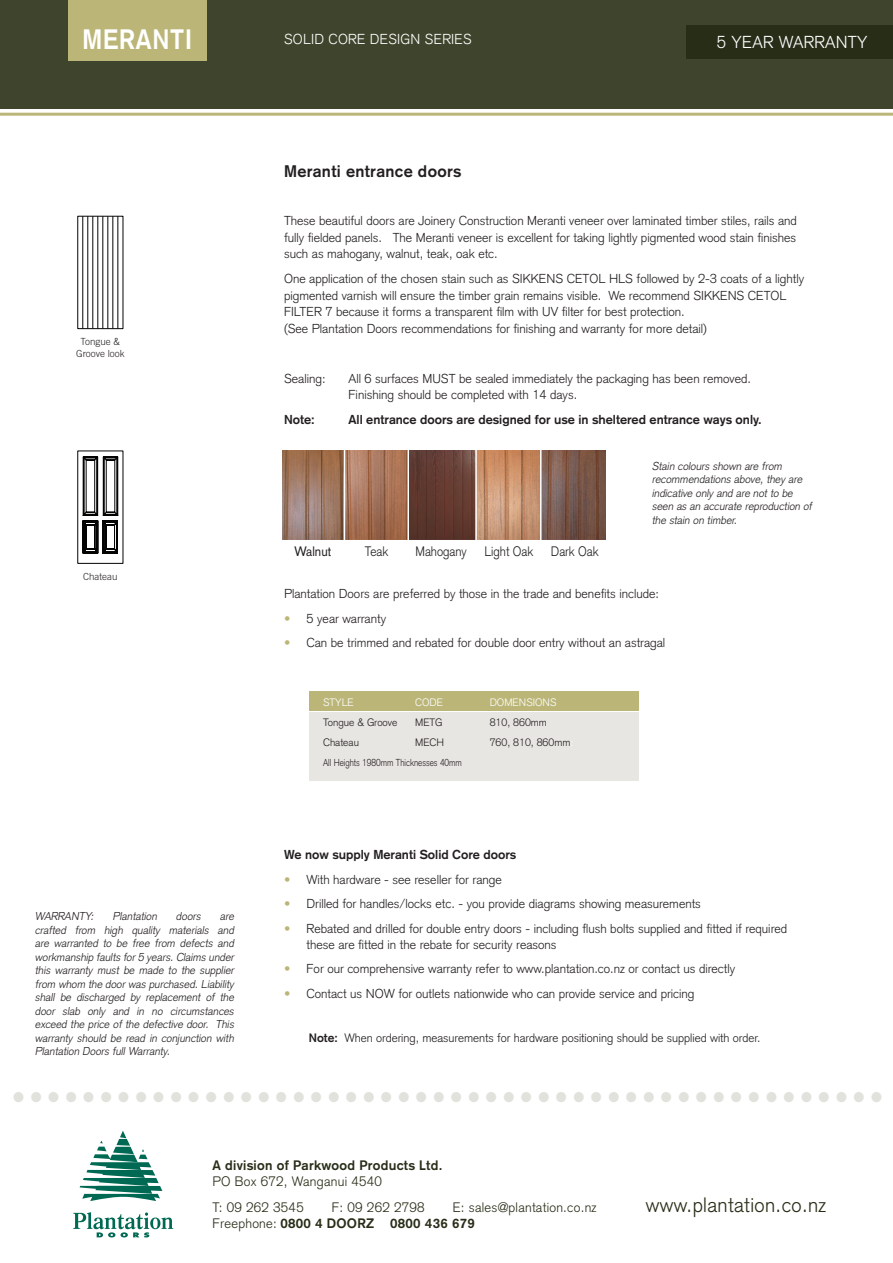
<style>
.page{position:relative;width:893px;height:1263px;background:#fff}
.page>*{position:absolute;margin:0;border:0;box-sizing:border-box;transform-origin:0 0}
.t1{font:700 27.6px "Akzidenz Grotesk";letter-spacing:.04em;color:#fff;scale:.9 1}
.t2{font:300 20.55px "Akzidenz Grotesk";letter-spacing:.02em;color:#272d17}
.t3{font:300 16.95px "Akzidenz Grotesk";letter-spacing:.02em;color:#fff}
.t4{font:700 16.5px "Akzidenz Grotesk";letter-spacing:.02em;color:#231f20}
.t5{font:14.25px "Zapf Dingbats ITC";color:#e2e2dd}
.t6{font:300 14.25px "Akzidenz Grotesk";letter-spacing:.02em;color:#fff}
.t7{font:300 13.5px/16.2px "Akzidenz Grotesk";letter-spacing:.02em;color:#272d17}
.t8{font:700 13.5px "Akzidenz Grotesk";letter-spacing:.02em;color:#272d17}
.t9{font:300 13.5px "Akzidenz Grotesk";color:#231f20;scale:.91 1}
.t10{font:13.5px "Akzidenz Grotesk";color:#231f20;scale:.91 1}
.t11{font:300 12.75px/16.5px "Akzidenz Grotesk";color:#231f20}
.t12{font:700 12.75px "Akzidenz Grotesk";color:#231f20}
.t13{font:300 12px "Akzidenz Grotesk";color:#231f20}
.t14{font:italic 300 11.25px/13.5px "Akzidenz Grotesk";color:#231f20}
.t15{font:300 10.5px "Akzidenz Grotesk";color:#231f20}
.t16{font:300 10.5px "Akzidenz Grotesk";color:#fff}
.t17{font:300 9.9px "Akzidenz Grotesk";color:#231f20;scale:.84 1}
.t18{font:300 9.75px/11.7px "Trade Gothic";color:#231f20;text-align:center}
.s1{font-weight:400;color:#bbb678}
.s2{color:#fff}
.s3{font-weight:700}
</style>
<div class="page">
<hr style="left:0;top:113px;width:893px;height:3px;background:#bbb678">
<div style="left:0;top:0;width:893px;height:109px;background:#3f452c"></div>
<div style="left:68px;top:0;width:138px;height:60px;background:#bbb678"></div>
<div style="left:686px;top:25px;width:207px;height:33px;background:#272d17"></div>
<svg style="left:77px;top:451px;width:46px;height:113px"></svg>
<hr style="left:83px;top:216px;width:1px;height:113px;background:#040503">
<hr style="left:88px;top:216px;width:1px;height:113px;background:#040503">
<hr style="left:93px;top:216px;width:1px;height:113px;background:#040503">
<hr style="left:98px;top:216px;width:1px;height:113px;background:#040503">
<hr style="left:103px;top:216px;width:1px;height:113px;background:#040503">
<hr style="left:108px;top:216px;width:1px;height:113px;background:#040503">
<hr style="left:113px;top:216px;width:1px;height:113px;background:#040503">
<hr style="left:118px;top:216px;width:1px;height:113px;background:#040503">
<div style="left:309px;top:712px;width:329px;height:69px;background:#e8e6e3"></div>
<div style="left:309px;top:691px;width:329px;height:20px;background:#bbb678"></div>
<img style="left:282px;top:451px;width:324px;height:89px">
<hr style="left:344px;top:449px;width:1px;height:92px;background:#fff">
<hr style="left:407px;top:449px;width:2px;height:92px;background:#fff">
<hr style="left:475px;top:449px;width:2px;height:92px;background:#fff">
<hr style="left:540px;top:449px;width:2px;height:92px;background:#fff">
<svg style="left:80px;top:1131px;width:82px;height:70px"></svg>
<svg style="left:73px;top:1212px;width:100px;height:25px"></svg>
<h1 class="t1" style="left:82px;top:23px;width:123px">MERANTI</h1>
<p class="t6" style="left:284px;top:31px;width:189px">SOLID CORE DESIGN SERIES</p>
<p class="t4" style="left:284px;top:162px;width:179px">Meranti entrance doors</p>
<h3 class="t3" style="left:717px;top:33px;width:152px">5 YEAR WARRANTY</h3>
<p class="t18" style="left:76px;top:336px;width:50px">Tongue &amp;<br>Groove look</p>
<p class="t18" style="left:83px;top:570px;width:36px">Chateau</p>
<p class="t14" style="left:35px;top:909px;width:62px">WARRANTY:</p>
<p class="t14" style="left:113px;top:909px;width:48px">Plantation</p>
<p class="t14" style="left:176px;top:909px;width:29px">doors</p>
<p class="t14" style="left:35px;top:909px;width:203px;text-indent:185px">are crafted from high quality materials and are warranted to be free from defects and workmanship faults for5 years.Claims under this warranty must be made to the supplier from whom the door was purchased. Liability shall be discharged by replacement of the door slab only and in no circumstances exceed the price of the defective door. This warranty should be read in conjunction with Plantation Doors full Warranty.</p>
<p class="t11" style="left:284px;top:213px;width:514px;text-align:justify">These beautiful doors are Joinery Construction Meranti veneer over laminated timber stiles, rails and fully fielded panels. The Meranti veneer is excellent for taking lightly pigmented wood stain finishes such as mahogany, walnut, teak, oak etc.</p>
<p class="t11" style="left:284px;top:271px;width:522px">One application of the chosen stain such as SIKKENS CETOL HLS followed by 2-3 coats of a lightly pigmented varnish will ensure the timber grain remains visible. We recommend SIKKENS CETOL FILTER 7 because it forms a transparent film with UV filter for best protection.<br>(See Plantation Doors recommendations for finishing and warranty for more detail)</p>
<p class="t11" style="left:284px;top:370px;width:43px">Sealing:</p>
<p class="t11" style="left:349px;top:370px;width:404px">All 6 surfaces MUST be sealed immediately the packaging has been removed.<br>Finishing should be completed with 14 days.</p>
<p class="t12" style="left:284px;top:412px;width:32px">Note:</p>
<p class="t12" style="left:349px;top:412px;width:415px">All entrance doors are designed for use in sheltered entrance ways only.</p>
<p class="t10" style="left:294px;top:544px;width:42px">Walnut</p>
<p class="t9" style="left:365px;top:544px;width:27px">Teak</p>
<p class="t9" style="left:415px;top:544px;width:58px">Mahogany</p>
<p class="t9" style="left:484px;top:544px;width:55px">Light Oak</p>
<p class="t9" style="left:551px;top:544px;width:54px">Dark Oak</p>
<p class="t14" style="left:652px;top:459px;width:164px">Stain colours shown are from recommendations above, they are indicative only and are not to be seen as an accurate reproduction of the stain on timber.</p>
<p class="t11" style="left:284px;top:585px;width:376px">Plantation Doors are preferred by those in the trade and benefits include:</p>
<p class="t11" style="left:284px;top:610px;width:104px"><span class="s1">•</span> 5 year warranty</p>
<p class="t11" style="left:284px;top:634px;width:383px"><span class="s1">•</span> Can be trimmed and rebated for double door entry without an astragal</p>
<p class="t16" style="left:323px;top:696px;width:32px">STYLE</p>
<p class="t16" style="left:415px;top:696px;width:29px">CODE</p>
<p class="t16" style="left:490px;top:696px;width:68px">DOMENSIONS</p>
<p class="t15" style="left:323px;top:716px;width:76px">Tongue &amp; Groove</p>
<p class="t15" style="left:415px;top:716px;width:29px">METG</p>
<p class="t15" style="left:490px;top:716px;width:59px">810, 860mm</p>
<p class="t15" style="left:323px;top:736px;width:37px">Chateau</p>
<p class="t15" style="left:415px;top:736px;width:30px">MECH</p>
<p class="t15" style="left:490px;top:736px;width:85px">760, 810, 860mm<span class="s2">:</span></p>
<p class="t17" style="left:323px;top:757px;width:167px">All Heights 1980mm Thicknesses 40mm</p>
<p class="t12" style="left:284px;top:847px;width:234px">We now supply Meranti Solid Core doors</p>
<p class="t11" style="left:284px;top:871px;width:219px"><span class="s1">•</span> With hardware - see reseller for range</p>
<p class="t11" style="left:284px;top:895px;width:418px"><span class="s1">•</span> Drilled for handles/locks etc. - you provide diagrams showing measurements</p>
<p class="t11" style="left:307px;top:920px;width:482px;text-indent:-23px"><span class="s1">•</span> Rebated and drilled for double entry doors - including flush bolts supplied and fitted if required these are fitted in the rebate for security reasons</p>
<p class="t11" style="left:284px;top:961px;width:453px"><span class="s1">•</span> For our comprehensive warranty refer to www.plantation.co.nz or contact us directly</p>
<p class="t11" style="left:284px;top:985px;width:412px"><span class="s1">•</span> Contact us NOW for outlets nationwide who can provide service and pricing</p>
<p class="t13" style="left:309px;top:1030px;width:453px"><span class="s3">Note:</span> When ordering, measurements for hardware positioning should be supplied with order.</p>
<p class="t5" style="left:13px;top:1090px;width:870px">● ● ● ● ● ● ● ● ● ● ● ● ● ● ● ● ● ● ● ● ● ● ● ● ● ● ● ● ● ● ● ● ● ● ● ● ● ● ● ● ● ● ● ● ● ● ● ● ● ●</p>
<p class="t8" style="left:213px;top:1157px;width:231px">A division of Parkwood Products Ltd.</p>
<p class="t7" style="left:213px;top:1173px;width:171px">PO Box 672, Wanganui 4540</p>
<p class="t7" style="left:213px;top:1199px;width:385px;text-indent:240px">E: sales@plantation.co.nz<br>Freephone: <span class="s3">0800 4 DOORZ 0800 436 679</span></p>
<h2 class="t2" style="left:646px;top:1193px;width:182px">www.plantation.co.nz</h2>
<p class="t7" style="left:213px;top:1199px;width:93px">T: 09 262 3545</p>
<p class="t7" style="left:332px;top:1199px;width:94px">F: 09 262 2798</p>
</div>
